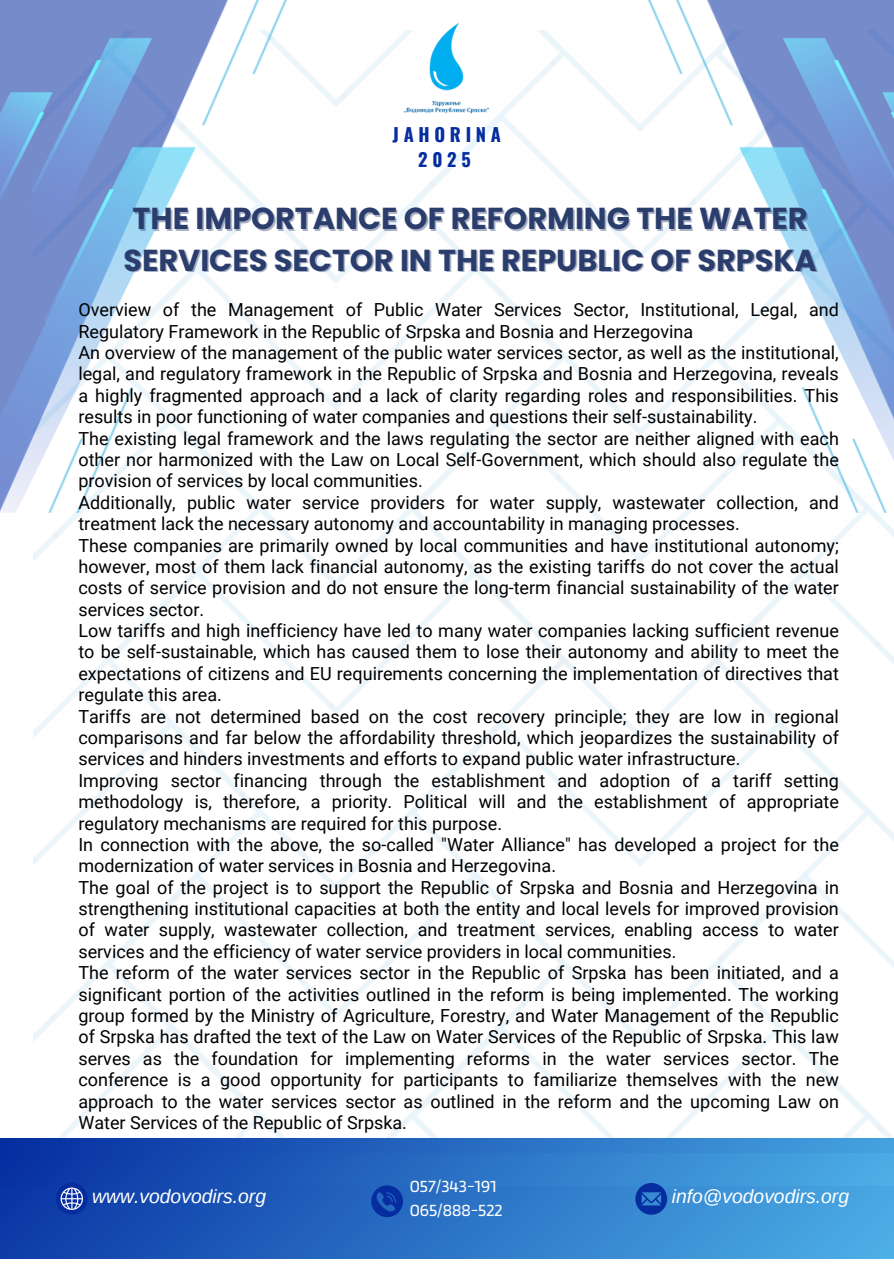
<style>
.page{position:relative;width:894px;height:1264px;background:#fff}
.page>*{position:absolute;margin:0;border:0;box-sizing:border-box;transform-origin:0 0}
.t1{font:700 30.3px "Poppins";color:#2b3d6c}
.t2{font:italic 19.35px "Arimo";color:#fff}
.t3{font:700 18.3px/25.5px "Oswald";letter-spacing:.255em;color:#052da0;text-align:center}
.t4{font:18px/21.3px "Roboto";color:#000;text-align:justify}
.t5{font:17.85px "Blinker";color:#fff}
</style>
<div class="page">
<img style="left:648px;top:0;width:245px;height:512px">
<img style="left:0;top:0;width:286px;height:512px">
<div style="left:0;top:1138px;width:893px;height:120px;background:linear-gradient(to right,#0a36a5,#4aabe4)"></div>
<div style="left:0;top:1153px;width:893px;height:32px;background:linear-gradient(to right,#062fa1,#4caee5)"></div>
<svg style="left:635px;top:1182px;width:32px;height:32px"></svg>
<svg style="left:56px;top:1182px;width:32px;height:32px"></svg>
<svg style="left:371px;top:1185px;width:32px;height:32px"></svg>
<img style="left:391px;top:22px;width:111px;height:125px">
<p class="t3" style="left:392px;top:121px;width:110px">JAHORINA<br>2025</p>
<p class="t1" style="left:133px;top:197px;width:676px">THE IMPORTANCE OF REFORMING THE WATER</p>
<p class="t1" style="left:123px;top:239px;width:695px">SERVICES SECTOR IN THE REPUBLIC OF SRPSKA</p>
<p class="t4" style="left:78px;top:299px;width:761px">Overview of the Management of Public Water Services Sector, Institutional, Legal, and<br>Regulatory Framework in the Republic of Srpska and Bosnia and Herzegovina</p>
<p class="t4" style="left:78px;top:342px;width:761px">An overview of the management of the public water services sector, as well as the institutional, legal, and regulatory framework in the Republic of Srpska and Bosnia and Herzegovina, reveals a highly fragmented approach and a lack of clarity regarding roles and responsibilities. This results in poor functioning of water companies and questions their self-sustainability.</p>
<h2 class="t4" style="left:78px;top:428px;width:761px">The existing legal framework and the laws regulating the sector are neither aligned with each other nor harmonized with the Law on Local Self-Government, which should also regulate the provision of services by local communities.</h2>
<h1 class="t4" style="left:78px;top:492px;width:761px">Additionally, public water service providers for water supply, wastewater collection, and treatment lack the necessary autonomy and accountability in managing processes.</h1>
<p class="t4" style="left:78px;top:534px;width:761px">These companies are primarily owned by local communities and have institutional autonomy; however, most of them lack financial autonomy, as the existing tariffs do not cover the actual costs of service provision and do not ensure the long-term financial sustainability of the water services sector.</p>
<p class="t4" style="left:78px;top:620px;width:761px">Low tariffs and high inefficiency have led to many water companies lacking sufficient revenue to be self-sustainable, which has caused them to lose their autonomy and ability to meet the expectations of citizens and EU requirements concerning the implementation of directives that regulate this area.</p>
<p class="t4" style="left:78px;top:705px;width:761px">Tariffs are not determined based on the cost recovery principle; they are low in regional comparisons and far below the affordability threshold, which jeopardizes the sustainability of services and hinders investments and efforts to expand public water infrastructure.</p>
<p class="t4" style="left:78px;top:770px;width:761px">Improving sector financing through the establishment and adoption of a tariff setting methodology is, therefore, a priority. Political will and the establishment of appropriate regulatory mechanisms are required for this purpose.</p>
<p class="t4" style="left:78px;top:834px;width:761px">In connection with the above, the so-called "Water Alliance" has developed a project for the modernization of water services in Bosnia and Herzegovina.</p>
<p class="t4" style="left:78px;top:876px;width:761px">The goal of the project is to support the Republic of Srpska and Bosnia and Herzegovina in strengthening institutional capacities at both the entity and local levels for improved provision of water supply, wastewater collection, and treatment services, enabling access to water services and the efficiency of water service providers in local communities.</p>
<p class="t4" style="left:78px;top:962px;width:761px">The reform of the water services sector in the Republic of Srpska has been initiated, and a significant portion of the activities outlined in the reform is being implemented. The working group formed by the Ministry of Agriculture, Forestry, and Water Management of the Republic of Srpska has drafted the text of the Law on Water Services of the Republic of Srpska. This law serves as the foundation for implementing reforms in the water services sector. The conference is a good opportunity for participants to familiarize themselves with the new approach to the water services sector as outlined in the reform and the upcoming Law on Water Services of the Republic of Srpska.</p>
<p class="t5" style="left:409px;top:1174px;width:88px">057/343-191</p>
<p class="t5" style="left:409px;top:1199px;width:94px">065/888-522</p>
<p class="t2" style="left:92px;top:1185px;width:175px">www.vodovodirs.org</p>
<p class="t2" style="left:671px;top:1185px;width:179px">info@vodovodirs.org</p>
</div>
